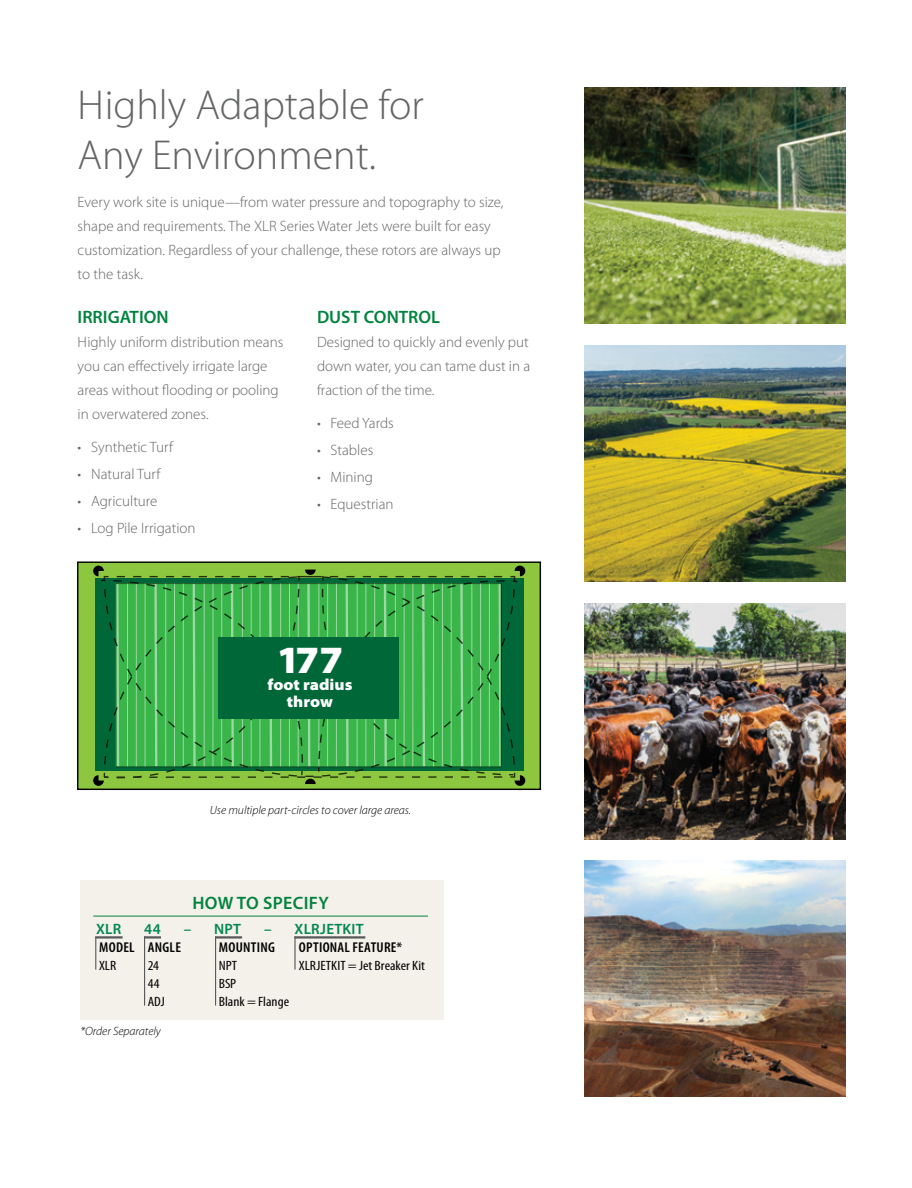
<style>
.page{position:relative;width:912px;height:1188px;background:#fff}
.page>*{position:absolute;margin:0;border:0;box-sizing:border-box;transform-origin:0 0}
.t1{font:300 42px/50.4px "Myriad Pro";color:#636466}
.t2{font:900 semi-expanded 38.85px "Myriad Pro";color:#fff}
.t3{font:600 18px "Myriad Pro";color:#00833e}
.t4{font:600 18px "Myriad Pro";letter-spacing:.02em;color:#00833e}
.t5{font:900 semi-expanded 15.9px/17px "Myriad Pro";color:#fff;text-align:center}
.t6{font:300 15px/24px "Myriad Pro";color:#636466}
.t7{font:600 15px "Myriad Pro";letter-spacing:.015em;color:#008752}
.t8{font:600 condensed 14.25px "Myriad Pro";letter-spacing:.015em;color:#000;scale:1.05 1}
.t9{font:condensed 13.5px/18px "Myriad Pro";color:#000;scale:1.11 1}
.t10{font:italic 300 12px "Myriad Pro";color:#000}
</style>
<div class="page">
<img style="left:584px;top:87px;width:260px;height:237px">
<img style="left:584px;top:345px;width:260px;height:236px">
<img style="left:584px;top:603px;width:260px;height:236px">
<img style="left:584px;top:861px;width:260px;height:236px">
<div style="left:78px;top:562px;width:462px;height:227px;background:#8dc63f"></div>
<div style="left:77px;top:561px;width:464px;height:229px;border:1px solid #000"></div>
<svg style="left:93px;top:566px;width:432px;height:220px;background:#44aa4c"></svg>
<div style="left:219px;top:637px;width:180px;height:82px;background:#006838"></div>
<div style="left:80px;top:880px;width:363px;height:139px;background:#f4f0ea"></div>
<hr style="left:93px;top:916px;width:335px;height:1px;background:#00833e">
<hr style="left:95px;top:937px;width:1px;height:33px;background:#58595b">
<hr style="left:144px;top:936px;width:1px;height:70px;background:#58595b">
<hr style="left:215px;top:937px;width:1px;height:69px;background:#58595b">
<hr style="left:294px;top:936px;width:1px;height:34px;background:#58595b">
<hr style="left:95px;top:936px;width:28px;height:3px;background:#58595b">
<hr style="left:144px;top:936px;width:17px;height:3px;background:#58595b">
<hr style="left:215px;top:936px;width:27px;height:3px;background:#58595b">
<hr style="left:294px;top:936px;width:71px;height:3px;background:#58595b">
<h1 class="t1" style="left:78px;top:80px;width:347px">Highly Adaptable for<br>Any Environment.</h1>
<p class="t6" style="left:78px;top:190px;width:427px">Every work site is unique—from water pressure and topography to size, shape and requirements. The XLR Series Water Jets were built for easy customization. Regardless of your challenge, these rotors are always up to the task.</p>
<p class="t3" style="left:78px;top:307px;width:93px">IRRIGATION</p>
<p class="t6" style="left:78px;top:330px;width:207px">Highly uniform distribution means you can effectively irrigate large areas without flooding or pooling in overwatered zones.</p>
<p class="t6" style="left:78px;top:435px;width:97px">• Synthetic Turf</p>
<p class="t6" style="left:78px;top:462px;width:84px">• Natural Turf</p>
<p class="t6" style="left:78px;top:489px;width:81px">• Agriculture</p>
<p class="t6" style="left:78px;top:516px;width:119px">• Log Pile Irrigation</p>
<p class="t3" style="left:317px;top:307px;width:124px">DUST CONTROL</p>
<p class="t6" style="left:317px;top:330px;width:215px;text-align:justify">Designed to quickly and evenly put down water, you can tame dust in a fraction of the time.</p>
<p class="t6" style="left:317px;top:411px;width:78px">• Feed Yards</p>
<p class="t6" style="left:317px;top:438px;width:58px">• Stables</p>
<p class="t6" style="left:317px;top:465px;width:57px">• Mining</p>
<p class="t6" style="left:317px;top:492px;width:78px">• Equestrian</p>
<h2 class="t2" style="left:276px;top:638px;width:68px">177</h2>
<p class="t5" style="left:267px;top:676px;width:86px">foot radius throw</p>
<p class="t10" style="left:210px;top:804px;width:203px">Use multiple part-circles to cover large areas.</p>
<p class="t4" style="left:192px;top:893px;width:138px">HOW TO SPECIFY</p>
<p class="t7" style="left:96px;top:921px;width:27px">XLR</p>
<p class="t7" style="left:144px;top:921px;width:18px">44</p>
<p class="t7" style="left:184px;top:921px;width:59px">– NPT</p>
<p class="t7" style="left:264px;top:921px;width:101px">– XLRJETKIT</p>
<p class="t8" style="left:99px;top:939px;width:35px">MODEL</p>
<p class="t9" style="left:99px;top:956px;width:17px">XLR</p>
<p class="t8" style="left:219px;top:939px;width:55px">MOUNTING</p>
<p class="t9" style="left:219px;top:956px;width:65px">NPT<br>BSP<br>Blank = Flange</p>
<p class="t8" style="left:299px;top:939px;width:100px">OPTIONAL FEATURE*</p>
<p class="t9" style="left:299px;top:956px;width:115px">XLRJETKIT = Jet Breaker Kit</p>
<p class="t8" style="left:148px;top:939px;width:33px">ANGLE</p>
<p class="t9" style="left:148px;top:956px;width:17px">24<br>44<br>ADJ</p>
<p class="t10" style="left:80px;top:1025px;width:82px">*Order Separately</p>
</div>
